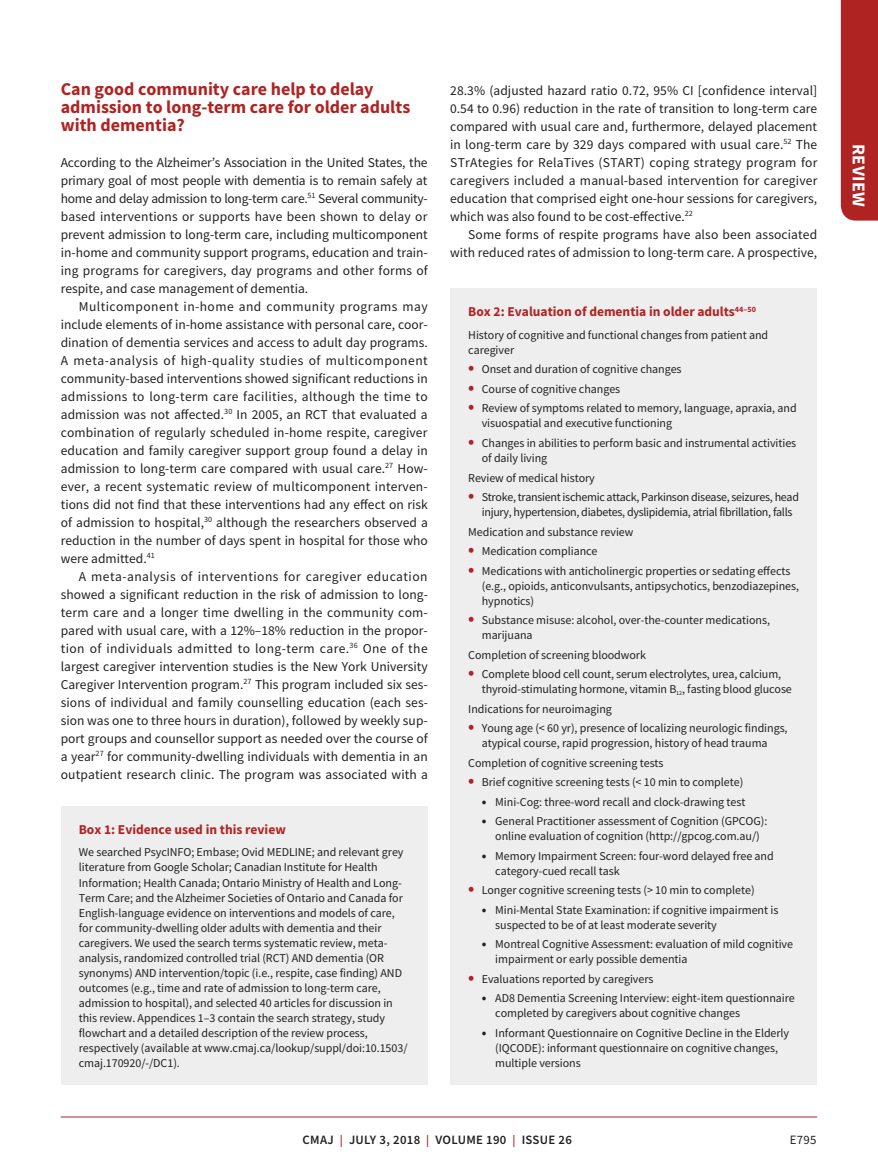
<style>
.page{position:relative;width:878px;height:1175px;background:#fff}
.page>*{position:absolute;margin:0;border:0;box-sizing:border-box;transform-origin:0 0}
.t1{font:700 18px/18px "Source Sans Pro";color:#af2423}
.t2{font:700 18px "Source Sans Pro";letter-spacing:.025em;color:#fff}
.t3{font:13.5px/18px "Source Sans Pro";color:#231f20;text-align:justify}
.t4{font:700 13.5px "Source Sans Pro";color:#af2423}
.t5{font:600 12.75px "Source Sans Pro";letter-spacing:.025em;color:#231f20}
.t6{font:12.75px "Source Sans Pro";color:#231f20}
.t7{font:12px/15px "Source Sans Pro";letter-spacing:-.005em;color:#231f20}
.t8{font:12px/15px "Source Sans Pro";letter-spacing:-.025em;color:#231f20;text-align:center}
.s1{font-weight:700;font-size:18px;color:#af2423}
.s2{font-weight:700;font-size:13.5px}
.s3{font-size:12px;color:#af2423}
</style>
<div class="page">
<div style="left:840px;top:0;width:38px;height:220px;background:#af2423"></div>
<hr style="left:61px;top:1116px;width:756px;height:1px;background:#af2423">
<div style="left:450px;top:288px;width:367px;height:796px;background:#eeeeef"></div>
<div style="left:61px;top:806px;width:367px;height:278px;background:#eeeeef"></div>
<h1 class="t1" style="left:61px;top:79px;width:351px">Can good community care help to delay admission to long-term care for older adults with dementia?</h1>
<p class="t3" style="left:61px;top:153px;width:368px">According to the Alzheimer’s Association in the U nited States, the primary goal of most people with dementia is to remain safely at home and delay admission to long-term care.<sup>51</sup> Several community&shy;based interventions or supports have been shown to delay or prevent admission to long-term care, including multicomponent in-home and community support programs, education and train&shy;ing programs for caregivers, day programs and other forms of respite, and case management of dementia.</p>
<p class="t3" style="left:61px;top:297px;width:368px;text-indent:18px">Multicomponent in-home and community programs may include elements of in-home assistance with personal care, coor&shy;dination of dementia services and access to adult day programs.<br>A meta-analysis of high-quality studies of multicomponent community-based interventions showed significant reductions in admissions to long-term care facilities, although the time to admission was not affected.<sup>30</sup> In 2005, an RCT that evaluated a combination of regularly scheduled in-home respite, caregiver education and family caregiver support group found a delay in admission to long-term care compared with usual care.<sup>27</sup> How&shy;ever, a recent systematic review of multicomponent interven&shy;tions did not find that these interventions had any effect on risk of admission to hospital,<sup>30</sup> although the researchers observed a reduction in the number of days spent in hospital for those who were admitted.<sup>41</sup></p>
<p class="t3" style="left:61px;top:567px;width:369px;text-indent:18px">A meta-analysis of interventions for caregiver education showed a significant reduction in the risk of admission to long&shy;term care and a longer time dwelling in the community com&shy;pared with usual care, with a 12%–18% reduction in the propor&shy;tion of individuals admitted to long-term care.<sup>36</sup> One of the largest caregiver intervention studies is the New York U niversity Caregiver Intervention program.<sup>27</sup> This program included six ses&shy;sions of individual and family counselling education (each ses&shy;sion was one to three hours in duration), followed by weekly sup&shy;port groups and counsellor support as needed over the course of a year<sup>27</sup> for community-dwelling individuals with dementia in an outpatient research clinic. The program was associated with a</p>
<p class="t4" style="left:79px;top:820px;width:208px">Box 1: Evidence used in this review</p>
<p class="t7" style="left:79px;top:845px;width:330px">We searched PsycINFO; Embase; Ovid MEDLINE; and relevant grey literature from Google Scholar; Canadian Institute for Health Information; Health Canada; Ontario Ministry of Health and Long-Term Care; and the Alzheimer Societies of Ontario and Canada for English-language evidence on interventions and models of care, for community-dwelling older adults with dementia and their caregivers. We used the search terms systematic review, meta&shy;analysis, randomized controlled trial (RCT) AND dementia (OR synonyms) AND intervention/topic (i.e., respite, case finding) AND outcomes (e.g., time and rate of admission to long-term care, admission to hospital), and selected 40 articles for discussion in this review. Appendices 1–3 contain the search strategy, study flowchart and a detailed description of the review process, respectively (available at www.cmaj.ca/lookup/suppl/doi:10.1503/ cmaj.170920/-/DC1).</p>
<p class="t3" style="left:450px;top:81px;width:369px">28.3% (adjusted hazard ratio 0.72, 95% CI [confidence interval] 0.54 to 0.96) reduction in the rate of transition to long-term care compared with usual care and, furthermore, delayed placement in long-term care by 329 days compared with usual care.<sup>52</sup> The STrAtegies for RelaTives (START) coping strategy program for caregivers included a manual-based intervention for caregiver education that comprised eight one-hour sessions for caregivers, which was also found to be cost-effective.<sup>22</sup></p>
<p class="t3" style="left:450px;top:225px;width:368px;text-align:right">Some forms of respite programs have also been associated with reduced rates of admission to long-term care. A prospective,</p>
<p class="t4" style="left:468px;top:303px;width:289px">Box 2: Evaluation of dementia in older adults<sup>44–50</sup></p>
<p class="t7" style="left:468px;top:327px;width:301px">History of cognitive and functional changes from patient and caregiver</p>
<p class="t7" style="left:468px;top:362px;width:215px"><span class="s1">•</span> Onset and duration of cognitive changes</p>
<p class="t7" style="left:468px;top:381px;width:153px"><span class="s1">•</span> Course of cognitive changes</p>
<p class="t7" style="left:482px;top:401px;width:316px;text-indent:-14px"><span class="s1">•</span> Review of symptoms related to memory, language, apraxia, and visuospatial and executive functioning</p>
<p class="t7" style="left:482px;top:435px;width:316px;text-indent:-14px"><span class="s1">•</span> Changes in abilities to perform basic and instrumental activities of daily living</p>
<p class="t7" style="left:468px;top:470px;width:128px">Review of medical history</p>
<p class="t8" style="left:468px;top:489px;width:332px"><span class="s1">•</span> Stroke, transient ischemic attack, Parkinson disease, seizures, head injury, hypertension, diabetes, dyslipidemia, atrial fibrillation, falls</p>
<p class="t7" style="left:468px;top:524px;width:167px">Medication and substance review</p>
<p class="t7" style="left:468px;top:543px;width:131px"><span class="s1">•</span> Medication compliance</p>
<p class="t7" style="left:482px;top:563px;width:319px;text-indent:-14px"><span class="s1">•</span> Medications with anticholinergic properties or sedating effects (e.g., opioids, anticonvulsants, antipsychotics, benzodiazepines, hypnotics)</p>
<p class="t7" style="left:482px;top:612px;width:290px;text-indent:-14px"><span class="s1">•</span> Substance misuse: alcohol, over-the-counter medications, marijuana</p>
<p class="t7" style="left:468px;top:647px;width:179px">Completion of screening bloodwork</p>
<p class="t7" style="left:482px;top:666px;width:311px;text-indent:-14px"><span class="s1">•</span> Complete blood cell count, serum electrolytes, urea, calcium, thyroid-stimulating hormone, vitamin B<sub>12</sub>, fasting blood glucose</p>
<p class="t7" style="left:468px;top:701px;width:145px">Indications for neuroimaging</p>
<p class="t7" style="left:468px;top:720px;width:321px;text-align:center"><span class="s1">•</span> Young age (&lt; 60 yr), presence of localizing neurologic findings, atypical course, rapid progression, history of head trauma</p>
<p class="t7" style="left:468px;top:755px;width:197px">Completion of cognitive screening tests</p>
<p class="t7" style="left:468px;top:774px;width:276px"><span class="s1">•</span> Brief cognitive screening tests (&lt; 10 min to complete)</p>
<p class="t7" style="left:482px;top:794px;width:265px"><span class="s2">•</span> Mini-Cog: three-word recall and clock-drawing test</p>
<p class="t7" style="left:482px;top:813px;width:287px;text-align:center"><span class="s2">•</span> General Practitioner assessment of Cognition (GPCOG): online evaluation of cognition (http://gpcog.com.au/)</p>
<p class="t7" style="left:495px;top:848px;width:280px;text-indent:-14px"><span class="s2">•</span> Memory Impairment Screen: four-word delayed free and category-cued recall task</p>
<p class="t7" style="left:468px;top:882px;width:288px"><span class="s1">•</span> Longer cognitive screening tests (&gt; 10 min to complete)</p>
<p class="t7" style="left:495px;top:902px;width:284px;text-indent:-14px"><span class="s2">•</span> Mini-Mental State Examination: if cognitive impairment is suspected to be of at least moderate severity</p>
<p class="t7" style="left:495px;top:936px;width:299px;text-indent:-14px"><span class="s2">•</span> Montreal Cognitive Assessment: evaluation of mild cognitive impairment or early possible dementia</p>
<p class="t7" style="left:468px;top:971px;width:187px"><span class="s1">•</span> Evaluations reported by caregivers</p>
<p class="t7" style="left:495px;top:990px;width:301px;text-indent:-14px"><span class="s2">•</span> AD8 Dementia Screening Interview: eight-item questionnaire completed by caregivers about cognitive changes</p>
<p class="t7" style="left:495px;top:1025px;width:295px;text-indent:-14px"><span class="s2">•</span> Informant Questionnaire on Cognitive Decline in the Elderly (IQCODE): informant questionnaire on cognitive changes, multiple versions</p>
<p class="t5" style="left:302px;top:1131px;width:158px">CMAJ <span class="s3">|</span> JULY 3, 2018 <span class="s3">|</span> VOLUM</p>
<p class="t5" style="left:476px;top:1131px;width:97px">E 190 <span class="s3">|</span> ISSU E 26</p>
<p class="t6" style="left:789px;top:1132px;width:28px">E795</p>
<h1 class="t2" style="left:871px;top:144px;width:65px;rotate:90deg">review</h1>
</div>
